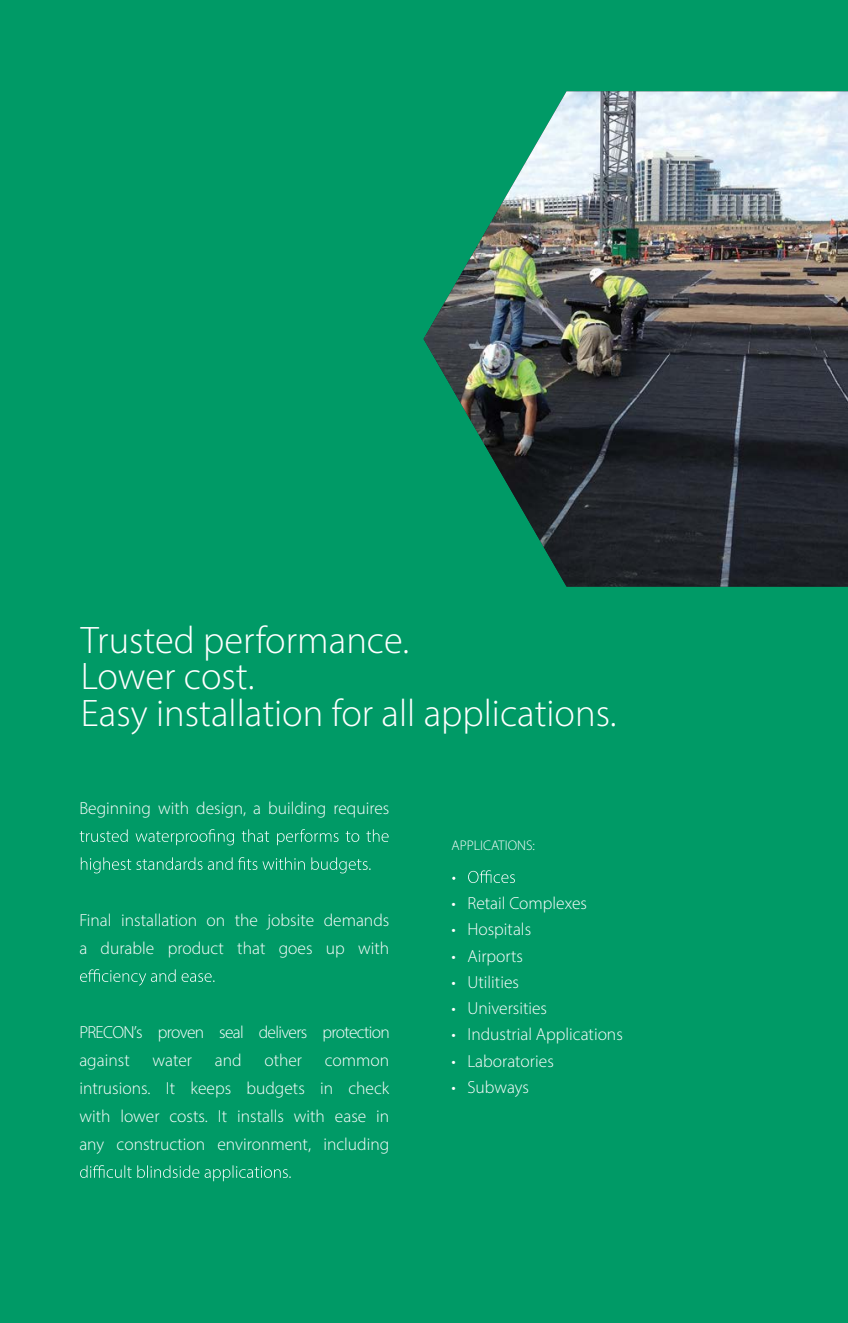
<style>
.page{position:relative;width:848px;height:1323px;background:#009a66}
.page>*{position:absolute;margin:0;border:0;box-sizing:border-box;transform-origin:0 0}
.t1{font:300 38.5px/36.8px "Myriad Pro";color:#fff}
.t2{font:300 17.5px/28px "Myriad Pro";color:#fff}
.t3{font:300 17.5px/28px "Myriad Pro";letter-spacing:-.04em;color:#fff}
.t4{font:300 14px "Myriad Pro";color:#fff}
</style>
<div class="page">
<svg style="left:80px;top:829px;width:309px;height:16px"></svg>
<svg style="left:81px;top:857px;width:290px;height:16px"></svg>
<svg style="left:80px;top:969px;width:135px;height:17px"></svg>
<svg style="left:80px;top:1165px;width:211px;height:16px"></svg>
<img style="left:424px;top:91px;width:424px;height:496px">
<svg style="left:452px;top:870px;width:63px;height:13px"></svg>
<h1 class="t1" style="left:81px;top:621px;width:537px">Trusted performance.<br>Lower cost.<br>Easy installation for all applications.</h1>
<p class="t2" style="left:79px;top:794px;width:311px">Beginning with design, a building requires</p>
<p class="t2" style="left:79px;top:906px;width:311px">Final installation on the jobsite demands a durable product that goes up with</p>
<p class="t3" style="left:79px;top:1018px;width:312px">PRECON’s proven seal delivers protection against</p>
<p class="t2" style="left:152px;top:1046px;width:41px">water</p>
<p class="t2" style="left:215px;top:1046px;width:28px">and</p>
<p class="t2" style="left:264px;top:1046px;width:39px">other</p>
<p class="t2" style="left:79px;top:1046px;width:311px;text-align:justify;text-indent:245px">common intrusions. It keeps budgets in check with lower costs. It installs with ease in any construction environment, including</p>
<p class="t4" style="left:452px;top:837px;width:85px">APPLICATIONS:</p>
<p class="t2" style="left:452px;top:889px;width:137px">• Retail Complexes</p>
<p class="t2" style="left:452px;top:915px;width:81px">• Hospitals</p>
<p class="t2" style="left:452px;top:942px;width:73px">• Airports</p>
<p class="t2" style="left:452px;top:968px;width:69px">• Utilities</p>
<p class="t2" style="left:452px;top:994px;width:97px">• Universities</p>
<p class="t2" style="left:452px;top:1020px;width:173px">• Industrial Applications</p>
<p class="t2" style="left:452px;top:1047px;width:104px">• Laboratories</p>
<p class="t2" style="left:452px;top:1073px;width:79px">• Subways</p>
</div>
